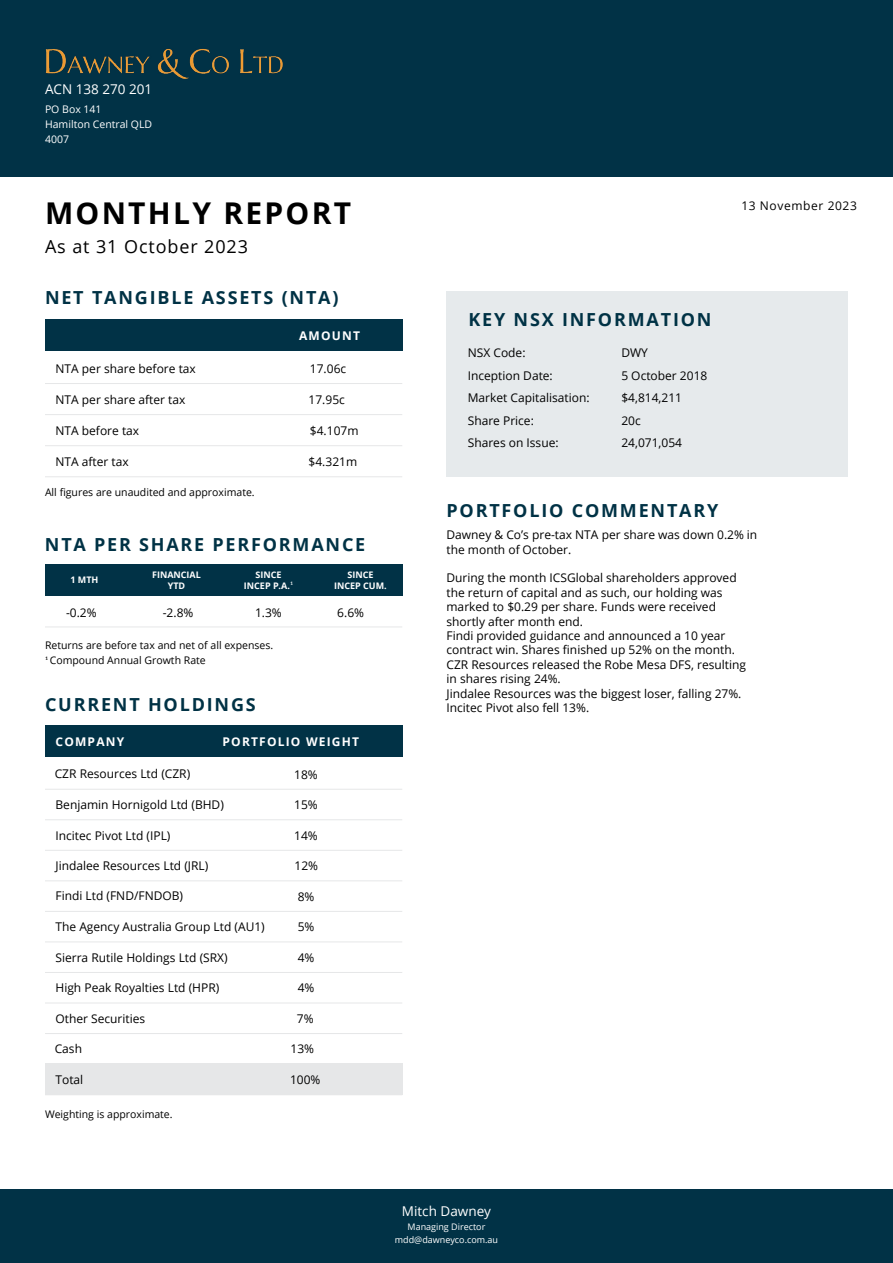
<style>
.page{position:relative;width:893px;height:1263px;background:#fff}
.page>*{position:absolute;margin:0;border:0;box-sizing:border-box;transform-origin:0 0}
.t1{font:700 30px "Open Sans";letter-spacing:.075em;color:#000}
.t2{font:700 18px "Open Sans";letter-spacing:.1em;color:#003245}
.t3{font:18px "Open Sans";letter-spacing:.05em;color:#000}
.t4{font:13.5px "Open Sans";color:#fff}
.t5{font:12px/14.4px "Open Sans";color:#000}
.t6{font:700 12px "Open Sans";letter-spacing:.1em;color:#fff}
.t7{font:12px "Open Sans";letter-spacing:.05em;color:#000}
.t8{font:10.5px "Open Sans";color:#000}
.t9{font:10.5px/15px "Open Sans";color:#fff}
.t10{font:700 9px "Open Sans";color:#fff}
.t11{font:9px "Open Sans";color:#fff}
.s1{font-family:"Lato";font-weight:400}
.s2{font-family:"Lato";font-size:9px}
</style>
<div class="page">
<div style="left:0;top:0;width:893px;height:176px;background:#013246"></div>
<div style="left:45px;top:319px;width:357px;height:32px;background:#013246"></div>
<hr style="left:45px;top:383px;width:357px;height:1px;background:#e6e7e8">
<hr style="left:45px;top:414px;width:357px;height:1px;background:#e6e7e8">
<div style="left:446px;top:291px;width:402px;height:185px;background:#e6eaec"></div>
<div style="left:45px;top:725px;width:357px;height:32px;background:#013246"></div>
<hr style="left:45px;top:789px;width:357px;height:1px;background:#e6e7e8">
<hr style="left:45px;top:819px;width:357px;height:1px;background:#e6e7e8">
<hr style="left:45px;top:850px;width:357px;height:1px;background:#e6e7e8">
<hr style="left:45px;top:880px;width:357px;height:1px;background:#e6e7e8">
<hr style="left:45px;top:911px;width:357px;height:1px;background:#e6e7e8">
<hr style="left:45px;top:941px;width:357px;height:1px;background:#e6e7e8">
<hr style="left:45px;top:972px;width:357px;height:1px;background:#e6e7e8">
<hr style="left:45px;top:1003px;width:357px;height:1px;background:#e6e7e8">
<hr style="left:45px;top:1033px;width:357px;height:1px;background:#e6e7e8">
<div style="left:45px;top:1064px;width:357px;height:31px;background:#e6e7e8"></div>
<div style="left:45px;top:564px;width:357px;height:32px;background:#013246"></div>
<hr style="left:45px;top:626px;width:357px;height:1px;background:#e6e7e8">
<hr style="left:45px;top:445px;width:357px;height:1px;background:#e6e7e8">
<hr style="left:45px;top:476px;width:357px;height:1px;background:#e6e7e8">
<div style="left:0;top:1189px;width:893px;height:74px;background:#013246"></div>
<img style="left:45px;top:48px;width:238px;height:31px">
<p class="t4" style="left:45px;top:79px;width:109px">ACN 138 270 201</p>
<p class="t9" style="left:45px;top:102px;width:58px">PO Box 141</p>
<p class="t9" style="left:45px;top:117px;width:109px">Hamilton Central QLD<br>4007</p>
<p class="t1" style="left:45px;top:192px;width:308px">MONTHLY REPORT</p>
<p class="t3" style="left:45px;top:234px;width:205px">As at 31 October 2023</p>
<p class="t2" style="left:45px;top:285px;width:295px">NET TANGIBLE ASSETS (NTA)</p>
<p class="t5" style="left:56px;top:361px;width:142px">NTA per share before tax</p>
<p class="t5" style="left:56px;top:392px;width:131px">NTA per share after tax</p>
<p class="t5" style="left:56px;top:423px;width:85px">NTA before tax</p>
<p class="t5" style="left:56px;top:454px;width:75px">NTA after tax</p>
<p class="t8" style="left:45px;top:484px;width:211px">All figures are unaudited and approximate.</p>
<p class="t6" style="left:299px;top:327px;width:62px">AMOUNT</p>
<p class="t5" style="left:310px;top:361px;width:38px">17.06c</p>
<p class="t5" style="left:309px;top:392px;width:38px">17.95c</p>
<p class="t5" style="left:310px;top:423px;width:50px">$4.107m</p>
<p class="t5" style="left:309px;top:454px;width:50px">$4.321m</p>
<p class="t2" style="left:45px;top:531px;width:322px">NTA PER SHARE PERFORMANCE</p>
<p class="t10" style="left:152px;top:568px;width:50px">FINANCIAL</p>
<p class="t10" style="left:168px;top:579px;width:19px">YTD</p>
<p class="t10" style="left:255px;top:568px;width:28px">SINCE</p>
<p class="t10" style="left:244px;top:579px;width:51px">INCEP P.A.<span class="s1">¹</span></p>
<p class="t10" style="left:347px;top:568px;width:28px">SINCE</p>
<p class="t10" style="left:334px;top:579px;width:54px">INCEP CUM.</p>
<p class="t10" style="left:70px;top:573px;width:30px">1 MTH</p>
<p class="t5" style="left:66px;top:605px;width:32px">-0.2%</p>
<p class="t5" style="left:163px;top:605px;width:32px">-2.8%</p>
<p class="t5" style="left:255px;top:605px;width:28px">1.3%</p>
<p class="t5" style="left:337px;top:605px;width:28px">6.6%</p>
<p class="t8" style="left:45px;top:638px;width:230px">Returns are before tax and net of all expenses.</p>
<p class="t8" style="left:45px;top:653px;width:162px"><span class="s2">¹</span> Compound Annual Growth Rate</p>
<p class="t2" style="left:45px;top:692px;width:212px">CURRENT HOLDINGS</p>
<p class="t6" style="left:56px;top:733px;width:70px">COMPANY</p>
<p class="t6" style="left:223px;top:733px;width:138px">PORTFOLIO WEIGHT</p>
<p class="t5" style="left:55px;top:767px;width:137px">CZR Resources Ltd (CZR)</p>
<p class="t5" style="left:56px;top:797px;width:170px">Benjamin Hornigold Ltd (BHD)</p>
<p class="t5" style="left:56px;top:828px;width:116px">Incitec Pivot Ltd (IPL)</p>
<p class="t5" style="left:56px;top:858px;width:154px">Jindalee Resources Ltd (JRL)</p>
<p class="t5" style="left:56px;top:888px;width:129px">Findi Ltd (FND/FNDOB)</p>
<p class="t5" style="left:56px;top:919px;width:211px">The Agency Australia Group Ltd (AU1)</p>
<p class="t5" style="left:56px;top:950px;width:174px">Sierra Rutile Holdings Ltd (SRX)</p>
<p class="t5" style="left:56px;top:980px;width:165px">High Peak Royalties Ltd (HPR)</p>
<p class="t5" style="left:56px;top:1011px;width:91px">Other Securities</p>
<p class="t5" style="left:294px;top:767px;width:25px">18%</p>
<p class="t5" style="left:294px;top:797px;width:25px">15%</p>
<p class="t5" style="left:294px;top:828px;width:25px">14%</p>
<p class="t5" style="left:295px;top:858px;width:25px">12%</p>
<p class="t5" style="left:298px;top:889px;width:18px">8%</p>
<p class="t5" style="left:298px;top:919px;width:18px">5%</p>
<p class="t5" style="left:298px;top:950px;width:18px">4%</p>
<p class="t5" style="left:298px;top:980px;width:18px">4%</p>
<p class="t5" style="left:297px;top:1011px;width:18px">7%</p>
<p class="t5" style="left:55px;top:1041px;width:29px">Cash</p>
<p class="t5" style="left:291px;top:1041px;width:25px">13%</p>
<p class="t5" style="left:56px;top:1072px;width:29px">Total</p>
<p class="t8" style="left:45px;top:1107px;width:129px">Weighting is approximate.</p>
<p class="t5" style="left:290px;top:1072px;width:32px">100%</p>
<p class="t7" style="left:741px;top:197px;width:117px">13 November 2023</p>
<p class="t2" style="left:468px;top:307px;width:245px">KEY NSX INFORMATION</p>
<p class="t5" style="left:468px;top:345px;width:59px">NSX Code:</p>
<p class="t5" style="left:468px;top:368px;width:87px">Inception Date:</p>
<p class="t5" style="left:468px;top:390px;width:123px">Market Capitalisation:</p>
<p class="t5" style="left:468px;top:413px;width:68px">Share Price:</p>
<p class="t5" style="left:468px;top:435px;width:92px">Shares on Issue:</p>
<p class="t5" style="left:621px;top:345px;width:28px">DWY</p>
<p class="t5" style="left:621px;top:368px;width:88px">5 October 2018</p>
<p class="t5" style="left:621px;top:390px;width:62px">$4,814,211</p>
<p class="t5" style="left:621px;top:413px;width:21px">20c</p>
<p class="t5" style="left:621px;top:435px;width:62px">24,071,054</p>
<p class="t2" style="left:446px;top:497px;width:273px">PORTFOLIO COMMENTARY</p>
<p class="t5" style="left:446px;top:527px;width:312px">Dawney &amp; Co’s pre-tax NTA per share was down 0.2% in the month of October.</p>
<p class="t5" style="left:446px;top:571px;width:301px">During the month ICSGlobal shareholders approved the return of capital and as such, our holding was marked to $0.29 per share. Funds were received shortly after month end.<br>Findi provided guidance and announced a 10 year contract win. Shares finished up 52% on the month.<br>CZR Resources released the Robe Mesa DFS, resulting in shares rising 24%.<br>Jindalee Resources was the biggest loser, falling 27%.<br>Incitec Pivot also fell 13%.</p>
<p class="t4" style="left:402px;top:1202px;width:91px">Mitch Dawney</p>
<p class="t11" style="left:408px;top:1220px;width:79px">Managing Director</p>
<p class="t11" style="left:395px;top:1234px;width:105px">mdd@dawneyco.com.au</p>
</div>
